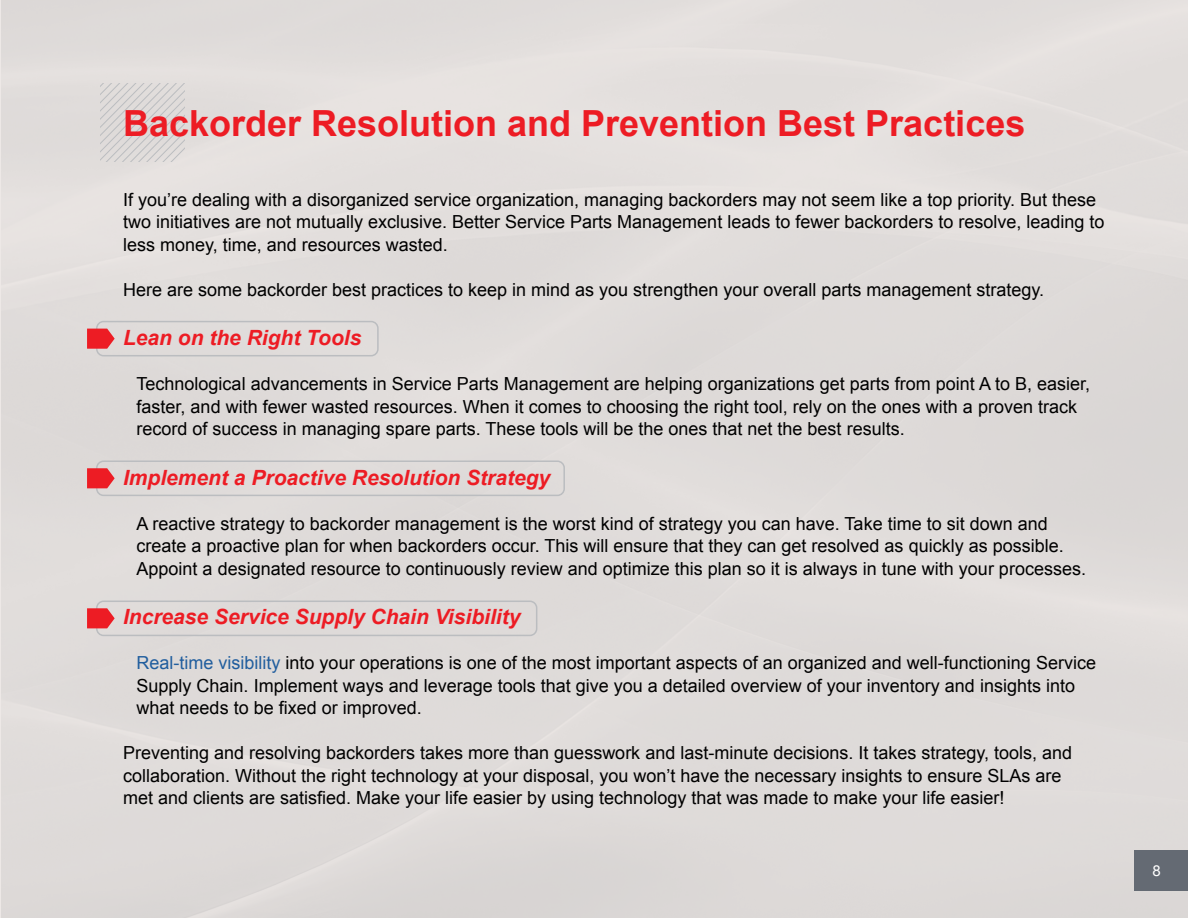
<style>
.page{position:relative;width:1188px;height:918px;background:#fff}
.page>*{position:absolute;margin:0;border:0;box-sizing:border-box;transform-origin:0 0}
.t1{font:700 36px "Arial";color:#ed1c24}
.t2{font:italic 700 21px "Arial";color:#ed1c24}
.t3{font:18px/22.5px "Arial";color:#000}
.t4{font:15px "Arial";color:#fff}
.s1{color:#215e9e}
</style>
<div class="page">
<div style="left:2px;top:0;width:1186px;height:918px;background:#dfdbda"></div>
<div style="left:1135px;top:850px;width:53px;height:41px;background:#646a73"></div>
<svg style="left:101px;top:83px;width:84px;height:79px;background:#d9d6d5"></svg>
<div style="left:96px;top:321px;width:283px;height:35px;border:2px solid #bbbdc0;border-radius:7px"></div>
<svg style="left:87px;top:329px;width:28px;height:20px"></svg>
<div style="left:96px;top:460px;width:469px;height:36px;border:2px solid #bbbdc0;border-radius:7px"></div>
<svg style="left:87px;top:468px;width:28px;height:20px"></svg>
<div style="left:96px;top:601px;width:441px;height:35px;border:2px solid #bbbdc0;border-radius:7px"></div>
<svg style="left:87px;top:608px;width:28px;height:20px"></svg>
<h1 class="t1" style="left:123px;top:99px;width:904px">Backorder Resolution and Prevention Best Practices</h1>
<p class="t3" style="left:123px;top:188px;width:983px">If you’re dealing with a disorganized service organization, managing backorders may not seem like a top priority. But these two initiatives are not mutually exclusive. Better Service Parts Management leads to fewer backorders to resolve, leading to less money, time, and resources wasted.</p>
<p class="t3" style="left:123px;top:278px;width:923px">Here are some backorder best practices to keep in mind as you strengthen your overall parts management strategy.</p>
<p class="t2" style="left:123px;top:324px;width:240px">Lean on the Right Tools</p>
<p class="t3" style="left:137px;top:373px;width:955px">Technological advancements in Service Parts Management are helping organizations get parts from point A to B, easier, faster, and with fewer wasted resources. When it comes to choosing the right tool, rely on the ones with a proven track record of success in managing spare parts. These tools will be the ones that net the best results.</p>
<p class="t2" style="left:123px;top:464px;width:429px">Implement a Proactive Resolution Strategy</p>
<p class="t3" style="left:137px;top:512px;width:951px">A reactive strategy to backorder management is the worst kind of strategy you can have. Take time to sit down and create a proactive plan for when backorders occur. This will ensure that they can get resolved as quickly as possible.<br>Appoint a designated resource to continuously review and optimize this plan so it is always in tune with your processes.</p>
<p class="t2" style="left:123px;top:603px;width:399px">Increase Service Supply Chain Visibility</p>
<p class="t3" style="left:137px;top:652px;width:961px"><span class="s1">Real-time visibility</span> into your operations is one of the most important aspects of an organized and well-functioning Service<br>Supply Chain. Implement ways and leverage tools that give you a detailed overview of your inventory and insights into what needs to be fixed or improved.</p>
<p class="t3" style="left:123px;top:742px;width:951px">Preventing and resolving backorders takes more than guesswork and last-minute decisions. It takes strategy, tools, and collaboration. Without the right technology at your disposal, you won’t have the necessary insights to ensure SLAs are met and clients are satisfied. Make your life easier by using technology that was made to make your life easier!</p>
<p class="t4" style="left:1153px;top:861px;width:10px">8</p>
</div>
